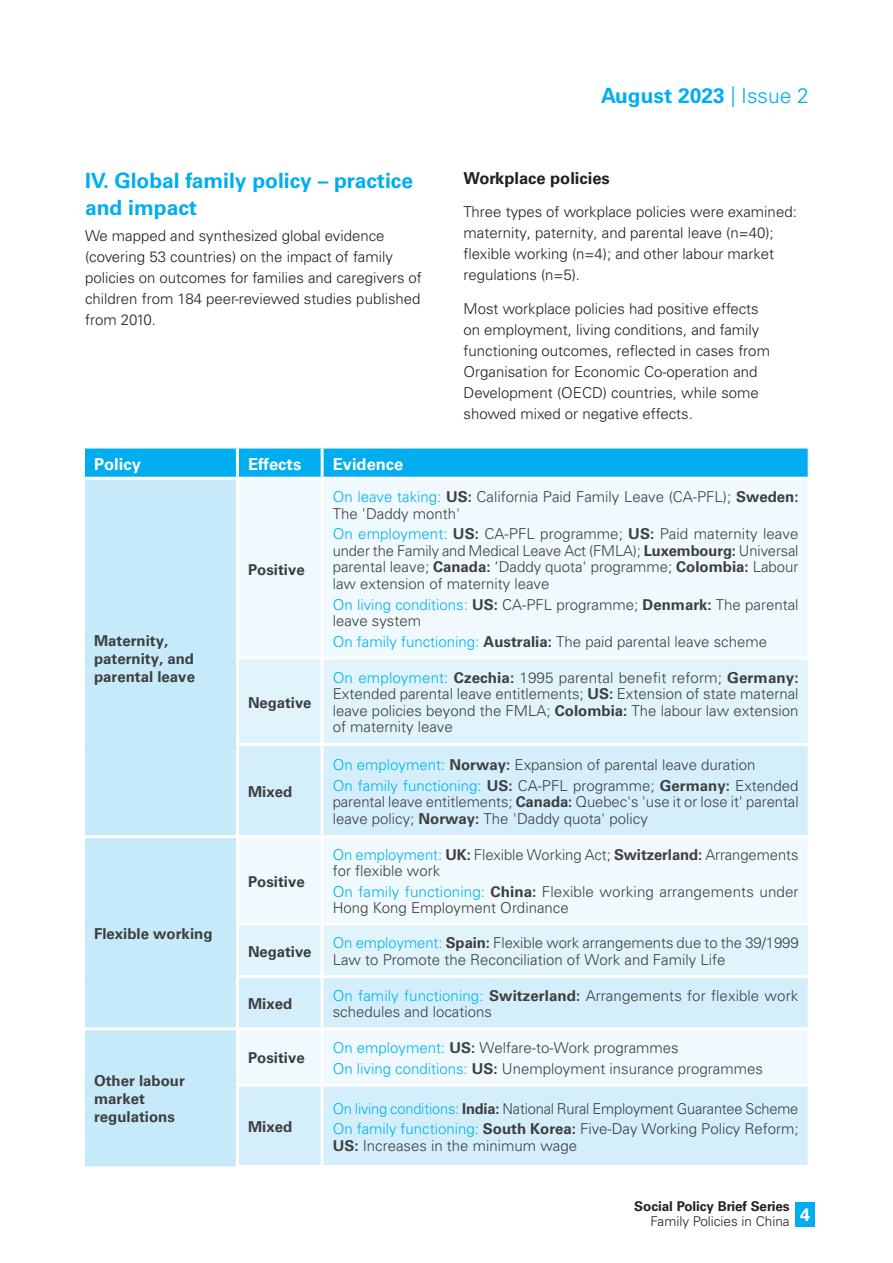
<style>
.page{position:relative;width:893px;height:1263px;background:#fff}
.page>*{position:absolute;margin:0;border:0;box-sizing:border-box;transform-origin:0 0}
.t1{font:700 21px/27px "Univers LT Pro 65";color:#00aeef}
.英文{font:700 16.5px "Univers LT Pro 65";color:#fff}
.t2{font:700 16.5px "Univers LT Pro 65";color:#231f20}
.英文-2{font:300 15px/16.5px "Univers LT Pro 45";color:#3e3e3f}
.t3{font:300 15px/21px "Univers LT Pro 45";color:#231f20}
.表格{font:300 15px/16.5px "Univers LT Pro 45";color:#3e3e3f;text-align:justify}
.英文-3{font:700 15px/18px "Univers LT Pro 65";color:#3e3e3f}
.t4{font:700 13.5px "Univers LT Pro 65";letter-spacing:-.005em;color:#231f20}
.t5{font:300 13.5px "Univers LT Pro 45";color:#231f20}
.s1{font-family:"Univers LT Pro 45";font-weight:300}
.s2{color:#00b3ef}
.s3{font-family:"Univers LT Pro 65";font-weight:700}
</style>
<div class="page">
<div style="left:796px;top:1202px;width:19px;height:25px;background:#00aeef"></div>
<svg style="left:85px;top:448px;width:723px;height:29px;background:#07b0ef"></svg>
<div style="left:85px;top:480px;width:151px;height:686px;background:#c6eafa"></div>
<div style="left:239px;top:480px;width:569px;height:176px;background:#f0f9fd"></div>
<div style="left:239px;top:659px;width:569px;height:84px;background:#e1f4fc"></div>
<svg style="left:239px;top:746px;width:569px;height:419px;fill:#d4effb"></svg>
<hr style="left:236px;top:448px;width:3px;height:29px;background:#fff">
<hr style="left:321px;top:448px;width:3px;height:29px;background:#fff">
<hr style="left:321px;top:480px;width:3px;height:176px;background:#fff">
<hr style="left:321px;top:659px;width:3px;height:84px;background:#fff">
<hr style="left:321px;top:746px;width:3px;height:89px;background:#fff">
<hr style="left:82px;top:835px;width:155px;height:3px;background:#fff">
<hr style="left:237px;top:835px;width:85px;height:3px;background:#fff">
<hr style="left:322px;top:835px;width:489px;height:3px;background:#fff">
<hr style="left:321px;top:838px;width:3px;height:84px;background:#fff">
<hr style="left:236px;top:922px;width:86px;height:3px;background:#fff">
<hr style="left:322px;top:922px;width:489px;height:3px;background:#fff">
<hr style="left:321px;top:925px;width:3px;height:50px;background:#fff">
<hr style="left:236px;top:975px;width:86px;height:3px;background:#fff">
<hr style="left:322px;top:975px;width:489px;height:3px;background:#fff">
<hr style="left:321px;top:978px;width:3px;height:49px;background:#fff">
<hr style="left:82px;top:1027px;width:155px;height:3px;background:#fff">
<hr style="left:237px;top:1027px;width:85px;height:3px;background:#fff">
<hr style="left:322px;top:1027px;width:489px;height:3px;background:#fff">
<hr style="left:321px;top:1030px;width:3px;height:54px;background:#fff">
<hr style="left:236px;top:1084px;width:86px;height:3px;background:#fff">
<hr style="left:322px;top:1084px;width:489px;height:3px;background:#fff">
<hr style="left:321px;top:1087px;width:3px;height:78px;background:#fff">
<p class="t1" style="left:85px;top:166px;width:329px">IV. Global family policy – practice and impact</p>
<p class="t3" style="left:85px;top:225px;width:338px">We mapped and synthesized global evidence (covering 53 countries) on the impact of family policies on outcomes for families and caregivers of children from 184 peer-reviewed studies published from 2010.</p>
<p class="英文" style="left:94px;top:452px;width:48px">Policy</p>
<p class="英文" style="left:248px;top:452px;width:55px">Effects</p>
<p class="英文" style="left:333px;top:452px;width:72px">Evidence</p>
<h1 class="t1" style="left:601px;top:81px;width:209px">August 2023 <span class="s1">| Issue 2</span></h1>
<p class="t2" style="left:463px;top:167px;width:148px">Workplace policies</p>
<p class="t3" style="left:463px;top:201px;width:335px">Three types of workplace policies were examined: maternity, paternity, and parental leave (n=40); flexible working (n=4); and other labour market regulations (n=5).</p>
<p class="t3" style="left:463px;top:298px;width:308px">Most workplace policies had positive effects on employment, living conditions, and family functioning outcomes, reflected in cases from Organisation for Economic Co-operation and Development (OECD) countries, while some showed mixed or negative effects.</p>
<p class="英文-3" style="left:94px;top:631px;width:102px">Maternity, paternity, and parental leave</p>
<p class="英文-3" style="left:94px;top:924px;width:120px">Flexible working</p>
<p class="英文-3" style="left:94px;top:1071px;width:92px">Other labour market regulations</p>
<p class="英文-3" style="left:248px;top:559px;width:58px">Positive</p>
<p class="英文-3" style="left:248px;top:693px;width:65px">Negative</p>
<p class="英文-3" style="left:248px;top:782px;width:46px">Mixed</p>
<p class="英文-3" style="left:248px;top:871px;width:58px">Positive</p>
<p class="英文-2" style="left:333px;top:489px;width:467px"><span class="s2">On leave taking:</span> <span class="s3">US:</span> California Paid Family Leave (CA-PFL); <span class="s3">Sweden:<br></span>The 'Daddy month'</p>
<p class="表格" style="left:333px;top:526px;width:467px"><span class="s2">On employment:</span> <span class="s3">US:</span> CA-PFL programme; <span class="s3">US:</span> Paid maternity leave under the Family and Medical Leave Act (FMLA); <span class="s3">Luxembourg:</span> Universal parental leave; <span class="s3">Canada:</span> ‘Daddy quota' programme; <span class="s3">Colombia:</span> Labour law extension of maternity leave</p>
<p class="英文-2" style="left:333px;top:596px;width:467px"><span class="s2">On living conditions:</span> <span class="s3">US:</span> CA-PFL programme; <span class="s3">Denmark:</span> The parental leave system</p>
<p class="英文-2" style="left:333px;top:633px;width:436px"><span class="s2">On family functioning:</span> <span class="s3">Australia:</span> The paid parental leave scheme</p>
<p class="英文-2" style="left:333px;top:669px;width:467px;text-align:justify"><span class="s2">On employment:</span> <span class="s3">Czechia:</span> 1995 parental benefit reform; <span class="s3">Germany:<br></span>Extended parental leave entitlements; <span class="s3">US:</span> Extension of state maternal leave policies beyond the FMLA; <span class="s3">Colombia:</span> The labour law extension of maternity leave</p>
<p class="英文-2" style="left:333px;top:756px;width:424px"><span class="s2">On employment:</span> <span class="s3">Norway:</span> Expansion of parental leave duration</p>
<p class="英文-2" style="left:333px;top:777px;width:467px;text-align:justify"><span class="s2">On family functioning:</span> <span class="s3">US:</span> CA-PFL programme; <span class="s3">Germany:</span> Extended parental leave entitlements; <span class="s3">Canada:</span> Quebec's 'use it or lose it' parental leave policy; <span class="s3">Norway:</span> The 'Daddy quota' policy</p>
<p class="英文-2" style="left:333px;top:846px;width:467px"><span class="s2">On employment:</span> <span class="s3">UK:</span> Flexible Working Act; <span class="s3">Switzerland:</span> Arrangements for flexible work</p>
<p class="英文-2" style="left:333px;top:883px;width:467px"><span class="s2">On family functioning:</span> <span class="s3">China:</span> Flexible working arrangements under<br>Hong Kong Employment Ordinance</p>
<p class="英文-3" style="left:248px;top:941px;width:65px">Negative</p>
<p class="英文-2" style="left:333px;top:935px;width:467px"><span class="s2">On employment:</span> <span class="s3">Spain:</span> Flexible work arrangements due to the 39/1999<br>Law to Promote the Reconciliation of Work and Family Life</p>
<p class="英文-3" style="left:248px;top:994px;width:46px">Mixed</p>
<p class="英文-2" style="left:333px;top:987px;width:467px"><span class="s2">On family functioning:</span> <span class="s3">Switzerland:</span> Arrangements for flexible work schedules and locations</p>
<p class="英文-3" style="left:248px;top:1048px;width:58px">Positive</p>
<p class="英文-3" style="left:248px;top:1117px;width:46px">Mixed</p>
<p class="英文-2" style="left:333px;top:1039px;width:347px"><span class="s2">On employment:</span> <span class="s3">US:</span> Welfare-to-Work programmes</p>
<p class="英文-2" style="left:333px;top:1060px;width:432px"><span class="s2">On living conditions:</span> <span class="s3">US:</span> Unemployment insurance programmes</p>
<p class="英文-2" style="left:333px;top:1100px;width:467px"><span class="s2">On living conditions:</span> <span class="s3">India:</span> National Rural Employment Guarantee Scheme</p>
<p class="英文-2" style="left:333px;top:1121px;width:467px"><span class="s2">On family functioning:</span> <span class="s3">South Korea:</span> Five-Day Working Policy Reform;<br><span class="s3">US:</span> Increases in the minimum wage</p>
<p class="t4" style="left:634px;top:1197px;width:157px">Social Policy Brief Series</p>
<p class="t5" style="left:650px;top:1213px;width:161px">Family Policies in China <sup>4</sup></p>
</div>
